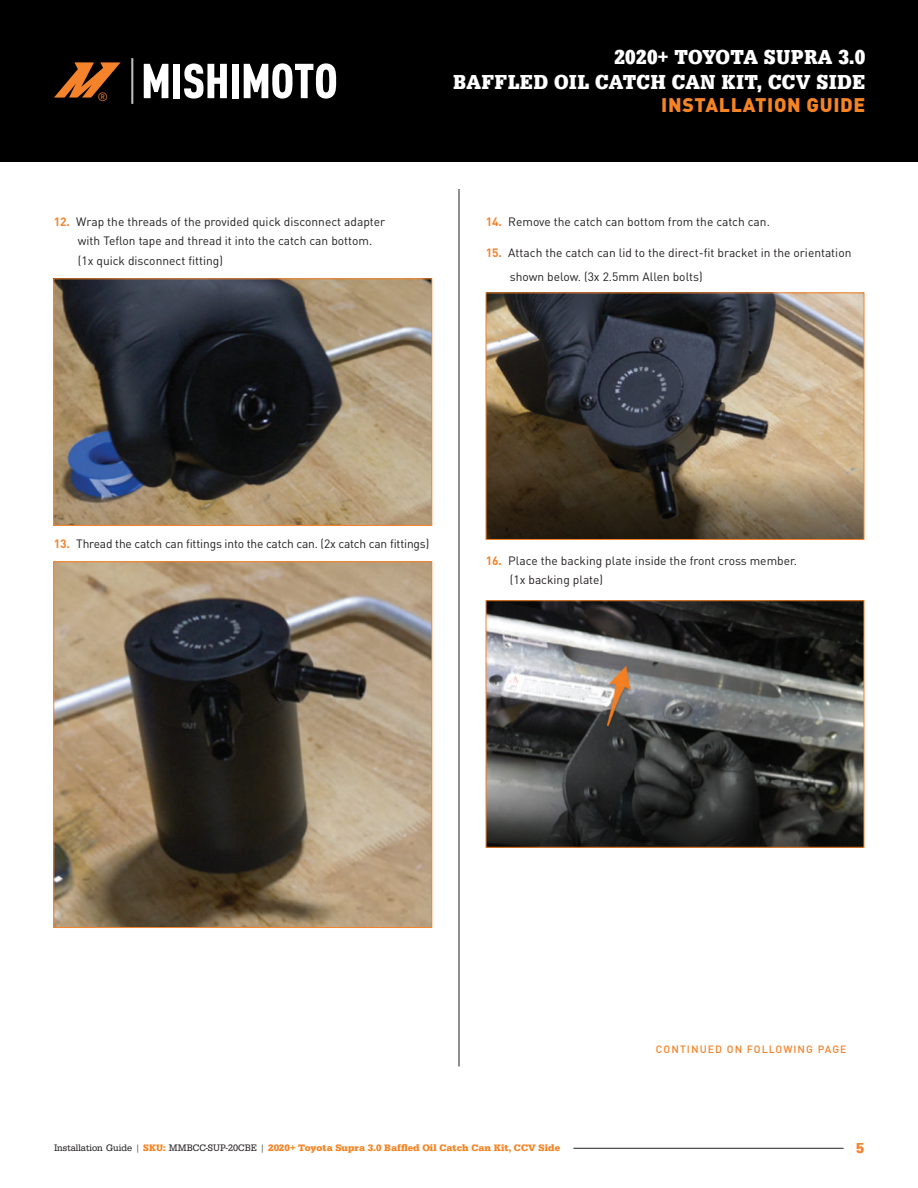
<style>
.page{position:relative;width:918px;height:1188px;background:#fff}
.page>*{position:absolute;margin:0;border:0;box-sizing:border-box;transform-origin:0 0}
.t1{font:21px/25.2px "URW Egyptienne T Bold Extr Narr";letter-spacing:.015em;color:#fff;text-align:right}
.t2{font:900 19.5px "DIN";letter-spacing:.035em;color:#f58424}
.t3{font:15px "URW Egyptienne TOT Bol Nar";color:#f5832b}
.t4{font:12px/19.5px "DIN";color:#231f20}
.t5{font:12px "DIN";color:#f5832b}
.t6{font:500 10.5px "DIN";letter-spacing:.1em;color:#f5832b}
.t7{font:700 9.75px "URW Egyptienne T";letter-spacing:.01em;color:#f58424}
.s1{font-weight:700;color:#f5832b}
.s2{font-family:"URW Egyptienne TOT Reg Nar";font-weight:400;color:#231f20}
.s3{font-family:"URW Egyptienne TOT Bol Nar";font-weight:400}
</style>
<div class="page">
<div style="left:0;top:0;width:918px;height:162px;background:#000001"></div>
<svg style="left:144px;top:64px;width:24px;height:34px"></svg>
<div style="left:173px;top:64px;width:7px;height:34px;background:#fff"></div>
<svg style="left:184px;top:64px;width:43px;height:35px"></svg>
<div style="left:232px;top:64px;width:7px;height:34px;background:#fff"></div>
<svg style="left:244px;top:63px;width:92px;height:36px"></svg>
<svg style="left:54px;top:62px;width:67px;height:36px"></svg>
<hr style="left:131px;top:58px;width:2px;height:46px;background:#bcbdc0">
<hr style="left:459px;top:189px;width:1px;height:877px;background:#231f20">
<img style="left:56px;top:281px;width:374px;height:243px">
<div style="left:54px;top:279px;width:378px;height:247px;border:1px solid #f5832b"></div>
<img style="left:488px;top:295px;width:374px;height:243px">
<div style="left:486px;top:293px;width:378px;height:247px;border:1px solid #f5832b"></div>
<img style="left:488px;top:603px;width:374px;height:243px">
<div style="left:486px;top:601px;width:378px;height:247px;border:1px solid #f5832b"></div>
<img style="left:56px;top:564px;width:374px;height:362px">
<div style="left:54px;top:562px;width:378px;height:366px;border:1px solid #f5832b"></div>
<hr style="left:573px;top:1148px;width:271px;height:1px;background:#231f20">
<p class="t5" style="left:98px;top:89px;width:12px">®</p>
<p class="t4" style="left:78px;top:212px;width:309px;text-indent:-24px"><span class="s1">12.</span> Wrap the threads of the provided quick disconnect adapter with Teflon tape and thread it into the catch can bottom. (1x quick disconnect fitting)</p>
<h1 class="t1" style="left:453px;top:44px;width:414px">2020+ TOYOTA SUPRA 3.0<br>BAFFLED OIL CATCH CAN KIT, CCV SIDE</h1>
<h2 class="t2" style="left:661px;top:92px;width:206px">INSTALLATION GUIDE</h2>
<p class="t4" style="left:486px;top:212px;width:285px"><span class="s1">14.</span> Remove the catch can bottom from the catch can.</p>
<p class="t4" style="left:510px;top:241px;width:343px;line-height:24px;text-indent:-24px"><span class="s1">15.</span> Attach the catch can lid to the direct-fit bracket in the orientation shown below. (3x 2.5mm Allen bolts)</p>
<p class="t4" style="left:54px;top:534px;width:377px"><span class="s1">13.</span> Thread the catch can fittings into the catch can. (2x catch can fittings)</p>
<p class="t4" style="left:510px;top:551px;width:289px;text-indent:-24px"><span class="s1">16.</span> Place the backing plate inside the front cross member. (1x backing plate)</p>
<p class="t6" style="left:656px;top:1043px;width:192px">CONTINUED ON FOLLOWING PAGE</p>
<p class="t7" style="left:54px;top:1142px;width:508px"><span class="s2">Installation Guide |</span> <span class="s3">SKU:</span> <span class="s2">MMBCC-SUP-20CBE |</span> 2020+ Toyota Supra 3.0 Baffled Oil Catch Can Kit, CCV Side</p>
<p class="t3" style="left:856px;top:1139px;width:9px">5</p>
</div>
